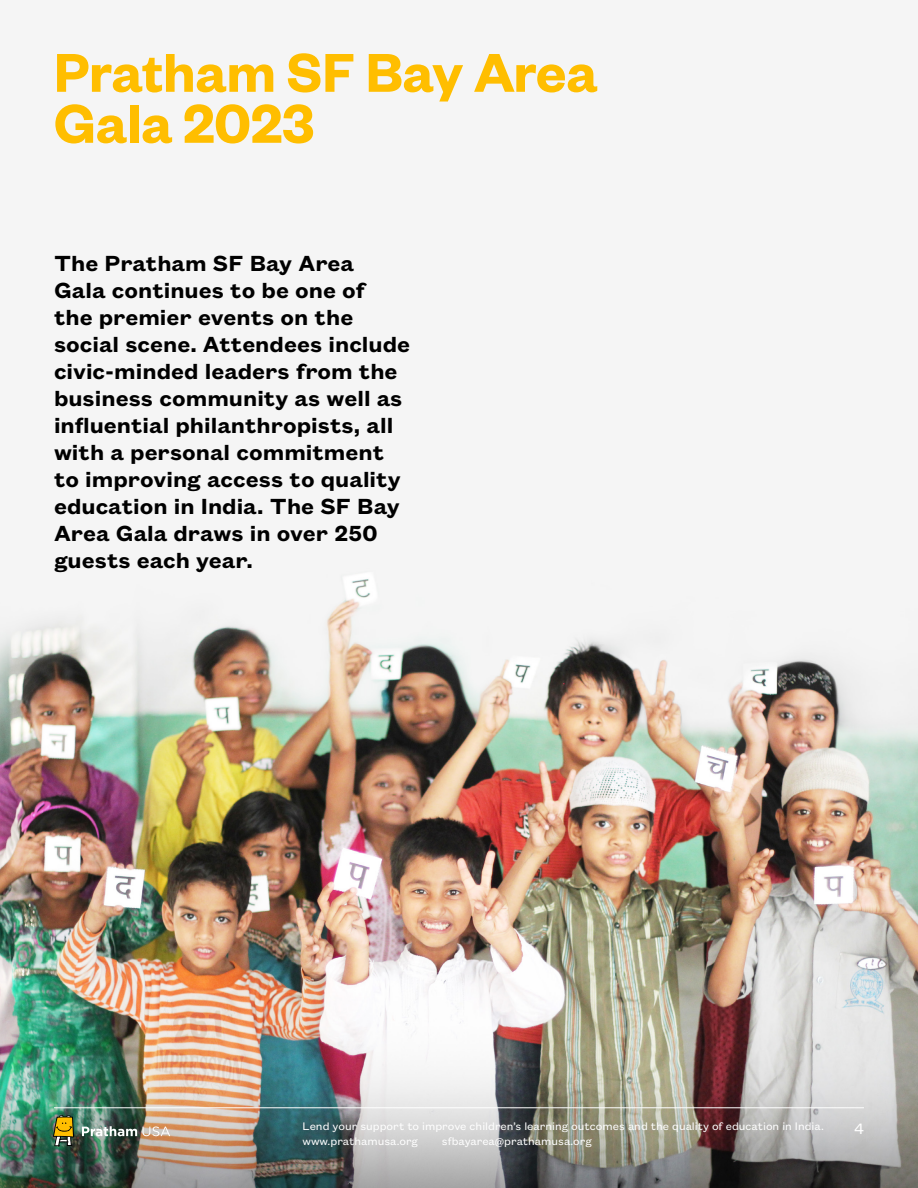
<style>
.page{position:relative;width:918px;height:1188px;background:#fff}
.page>*{position:absolute;margin:0;border:0;box-sizing:border-box;transform-origin:0 0}
.t1{font:600 60px/51px "Founders Grotesk";color:#ffbe00}
.t2{font:600 24px/27px "Founders Grotesk Text";color:#000}
.t3{font:16.5px "Founders Grotesk Text";color:#fff}
.t4{font:12px "Founders Grotesk Text";color:#fff}
</style>
<div class="page">
<img style="left:0;top:568px;width:918px;height:620px">
<svg style="left:82px;top:1126px;width:55px;height:10px"></svg>
<svg style="left:143px;top:1127px;width:27px;height:9px"></svg>
<svg style="left:53px;top:1115px;width:21px;height:32px"></svg>
<hr style="left:54px;top:1107px;width:810px;height:1px;background:#fff">
<h1 class="t1" style="left:54px;top:44px;width:545px">Pratham SF Bay Area<br>Gala 2023</h1>
<p class="t2" style="left:54px;top:249px;width:358px">The Pratham SF Bay Area<br>Gala continues to be one of<br>the premier events on the social scene. Attendees include civic-minded leaders from the business community as well as influential philanthropists, all with a personal commitment to improving access to quality education in India. The SF Bay<br>Area Gala draws in over 250 guests each year.</p>
<p class="t4" style="left:303px;top:1118px;width:523px">Lend your support to improve children’s learning outcomes and the quality of education in India.</p>
<p class="t3" style="left:854px;top:1117px;width:11px">4</p>
<p class="t4" style="left:303px;top:1133px;width:117px">www.prathamusa.org</p>
<p class="t4" style="left:442px;top:1133px;width:151px">sfbayarea@prathamusa.org</p>
</div>
